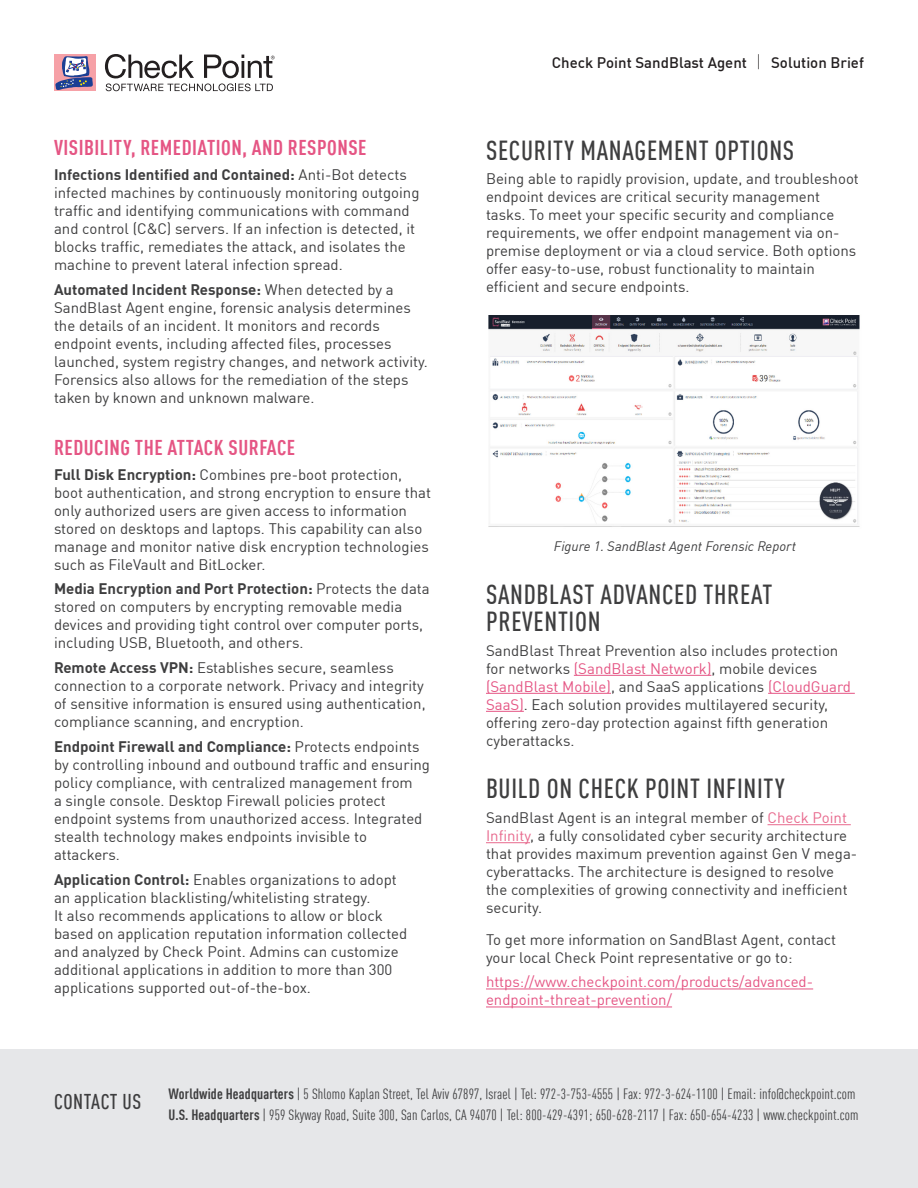
<style>
.page{position:relative;width:918px;height:1188px;background:#fff}
.page>*{position:absolute;margin:0;border:0;box-sizing:border-box;transform-origin:0 0}
.t1{font:500 condensed 27px/27px "DIN Pro";letter-spacing:.025em;color:#3e3e3f}
.t2{font:700 condensed 21px "DIN Pro";letter-spacing:.025em;color:#e55584}
.t3{font:500 condensed 21px "DIN Pro";letter-spacing:.025em;color:#3e3e3f}
.t4{font:15px/18px "DIN Pro";color:#3e3e3f}
.t5{font:15px/18px "DIN Pro";color:#e55584}
.t6{font:500 15px "DIN Pro";color:#231f20}
.t7{font:condensed 14.7px "DIN Pro";letter-spacing:.01em;color:#3e3e3f}
.t8{font:italic 13.5px "DIN Pro";color:#3e3e3f}
.s1{font-weight:700}
.s2{color:#e55584}
.s3{color:#e86a8e}
</style>
<div class="page">
<hr style="left:574px;top:675px;width:137px;height:1px;background:#e55584">
<hr style="left:486px;top:693px;width:125px;height:1px;background:#e55584">
<hr style="left:768px;top:693px;width:87px;height:1px;background:#e55584">
<hr style="left:486px;top:711px;width:38px;height:1px;background:#e55584">
<hr style="left:768px;top:824px;width:83px;height:1px;background:#e86a8e">
<hr style="left:486px;top:842px;width:44px;height:1px;background:#e86a8e">
<hr style="left:486px;top:989px;width:327px;height:1px;background:#e55584">
<hr style="left:486px;top:1007px;width:186px;height:1px;background:#e55584">
<div style="left:54px;top:54px;width:42px;height:37px;background:#f6a1a7"></div>
<svg style="left:55px;top:56px;width:38px;height:34px"></svg>
<svg style="left:105px;top:54px;width:89px;height:24px"></svg>
<svg style="left:106px;top:84px;width:167px;height:7px"></svg>
<svg style="left:204px;top:55px;width:71px;height:23px"></svg>
<img style="left:488px;top:315px;width:372px;height:212px">
<div style="left:0;top:1050px;width:918px;height:138px;background:#e6e7e9"></div>
<p class="t2" style="left:54px;top:132px;width:314px">VISIBILITY, REMEDIATION, AND RESPONSE</p>
<p class="t4" style="left:54px;top:164px;width:367px"><span class="s1">Infections Identified and Contained:</span> Anti-Bot detects infected machines by continuously monitoring outgoing traffic and identifying communications with command and control (C&amp;C) servers. If an infection is detected, it blocks traffic, remediates the attack, and isolates the machine to prevent lateral infection spread.</p>
<p class="t4" style="left:54px;top:279px;width:375px"><span class="s1">Automated Incident Response:</span> When detected by a SandBlast Agent engine, forensic analysis determines the details of an incident. It monitors and records endpoint events, including affected files, processes launched, system registry changes, and network activity.<br>Forensics also allows for the remediation of the steps taken by known and unknown malware.</p>
<p class="t2" style="left:54px;top:432px;width:243px">REDUCING THE ATTACK SURFACE</p>
<p class="t4" style="left:54px;top:464px;width:379px"><span class="s1">Full Disk Encryption:</span> Combines pre-boot protection, boot authentication, and strong encryption to ensure that only authorized users are given access to information stored on desktops and laptops. This capability can also manage and monitor native disk encryption technologies such as FileVault and BitLocker.</p>
<p class="t4" style="left:54px;top:579px;width:377px"><span class="s1">Media Encryption and Port Protection:</span> Protects the data stored on computers by encrypting removable media devices and providing tight control over computer ports, including USB, Bluetooth, and others.</p>
<p class="t4" style="left:54px;top:658px;width:373px"><span class="s1">Remote Access VPN:</span> Establishes secure, seamless connection to a corporate network. Privacy and integrity of sensitive information is ensured using authentication, compliance scanning, and encryption.</p>
<p class="t4" style="left:54px;top:736px;width:378px"><span class="s1">Endpoint Firewall and Compliance:</span> Protects endpoints by controlling inbound and outbound traffic and ensuring policy compliance, with centralized management from<br>a single console. Desktop Firewall policies protect endpoint systems from unauthorized access. Integrated stealth technology makes endpoints invisible to attackers.</p>
<p class="t4" style="left:54px;top:869px;width:355px"><span class="s1">Application Control:</span> Enables organizations to adopt an application blacklisting/whitelisting strategy.<br>It also recommends applications to allow or block based on application reputation information collected and analyzed by Check Point. Admins can customize additional applications in addition to more than 300 applications supported out-of-the-box.</p>
<p class="t6" style="left:552px;top:51px;width:197px">Check Point SandBlast Agent</p>
<p class="t6" style="left:771px;top:51px;width:94px">Solution Brief</p>
<p class="t1" style="left:486px;top:135px;width:310px">SECURITY MANAGEMENT OPTIONS</p>
<p class="t4" style="left:486px;top:169px;width:374px">Being able to rapidly provision, update, and troubleshoot endpoint devices are critical security management tasks. To meet your specific security and compliance requirements, we offer endpoint management via on&shy;premise deployment or via a cloud service. Both options offer easy-to-use, robust functionality to maintain efficient and secure endpoints.</p>
<p class="t8" style="left:554px;top:536px;width:244px">Figure 1. SandBlast Agent Forensic Report</p>
<p class="t1" style="left:486px;top:579px;width:288px">SANDBLAST ADVANCED THREAT<br>PREVENTION</p>
<p class="t4" style="left:486px;top:640px;width:367px">SandBlast Threat Prevention also includes protection for networks <span class="s2">(SandBlast Network)</span>, mobile devices <span class="s2">(SandBlast Mobile)</span>, and SaaS applications <span class="s2">(CloudGuard SaaS)</span>. Each solution provides multilayered security, offering zero-day protection against fifth generation cyberattacks.</p>
<p class="t1" style="left:486px;top:773px;width:300px">BUILD ON CHECK POINT INFINITY</p>
<p class="t4" style="left:486px;top:808px;width:373px">SandBlast Agent is an integral member of <span class="s3">Check Point Infinity</span>, a fully consolidated cyber security architecture that provides maximum prevention against Gen V mega&shy;cyberattacks. The architecture is designed to resolve the complexities of growing connectivity and inefficient security.</p>
<p class="t4" style="left:486px;top:929px;width:352px">To get more information on SandBlast Agent, contact your local Check Point representative or go to:</p>
<p class="t5" style="left:486px;top:972px;width:329px">https://www.checkpoint.com/products/advanced&shy;endpoint-threat-prevention/</p>
<p class="t3" style="left:54px;top:1087px;width:89px">CONTACT US</p>
<p class="t7" style="left:168px;top:1083px;width:688px"><span class="s1">Worldwide Headquarters</span> | 5 Shlomo Kaplan Street, Tel Aviv 67897, Israel | Tel: 972-3-753-4555 | Fax: 972-3-624-1100 | Email: info@checkpoint.com</p>
<p class="t7" style="left:168px;top:1104px;width:691px"><span class="s1">U.S. Headquarters</span> | 959 Skyway Road, Suite 300, San Carlos, CA 94070 | Tel: 800-429-4391; 650-628-2117 | Fax: 650-654-4233 | www.checkpoint.com</p>
</div>
